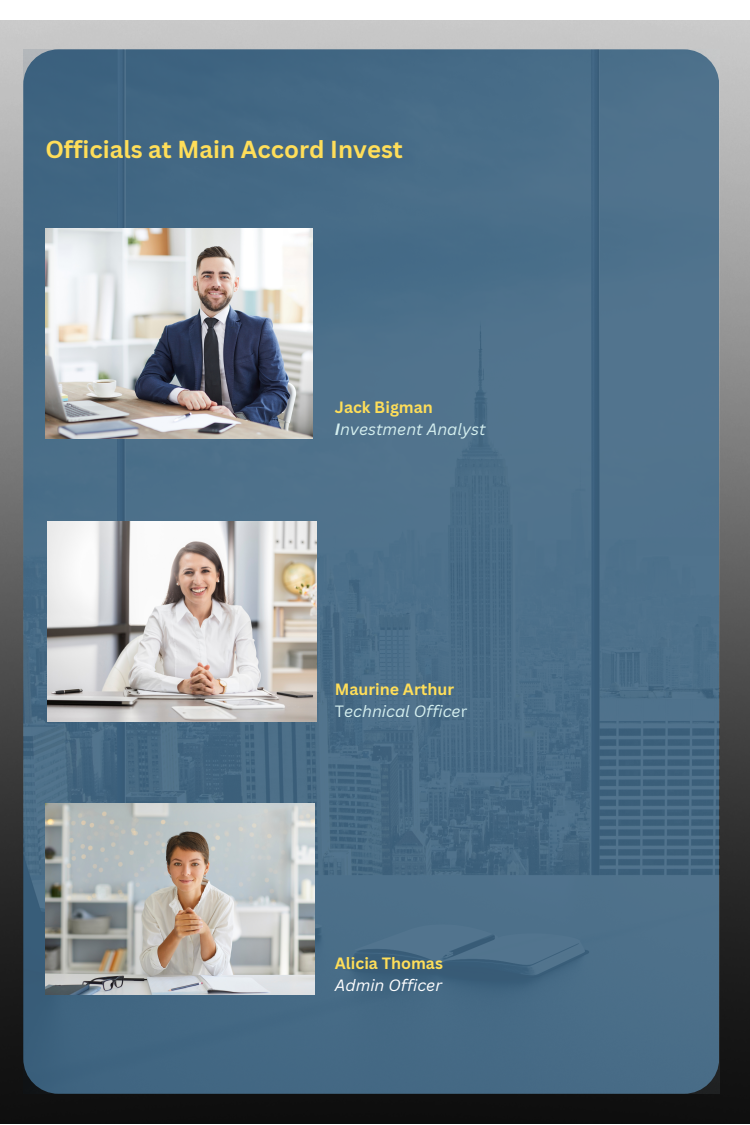
<style>
.page{position:relative;width:750px;height:1125px;background:#fff}
.page>*{position:absolute;margin:0;border:0;box-sizing:border-box;transform-origin:0 0}
.t1{font:700 23.95px "Canva Sans";color:#ffde59}
.t2{font:700 15.95px "Canva Sans";color:#ffde59}
.t3{font:italic 15.95px "Canva Sans";color:#d5efef}
.t4{font:italic 15.95px "Canva Sans";color:#fff}
.s1{font-weight:700}
.s2{font-style:normal}
</style>
<div class="page">
<img style="left:0;top:20px;width:750px;height:1104px">
<img style="left:23px;top:49px;width:696px;height:1045px">
<img style="left:46px;top:229px;width:267px;height:210px">
<img style="left:48px;top:521px;width:269px;height:200px">
<img style="left:46px;top:804px;width:269px;height:191px">
<p class="t1" style="left:45px;top:132px;width:359px">Officials at Main Accord Invest</p>
<p class="t2" style="left:335px;top:396px;width:99px">Jack Bigman</p>
<p class="t3" style="left:335px;top:418px;width:152px"><span class="s1">I</span>nvestment Analyst</p>
<p class="t2" style="left:335px;top:678px;width:121px">Maurine Arthur</p>
<p class="t3" style="left:335px;top:700px;width:134px"><span class="s2">T</span>echnical Office<span class="s2">r</span></p>
<p class="t2" style="left:335px;top:952px;width:110px">Alicia Thomas</p>
<p class="t4" style="left:335px;top:974px;width:109px">Admin Officer</p>
</div>
